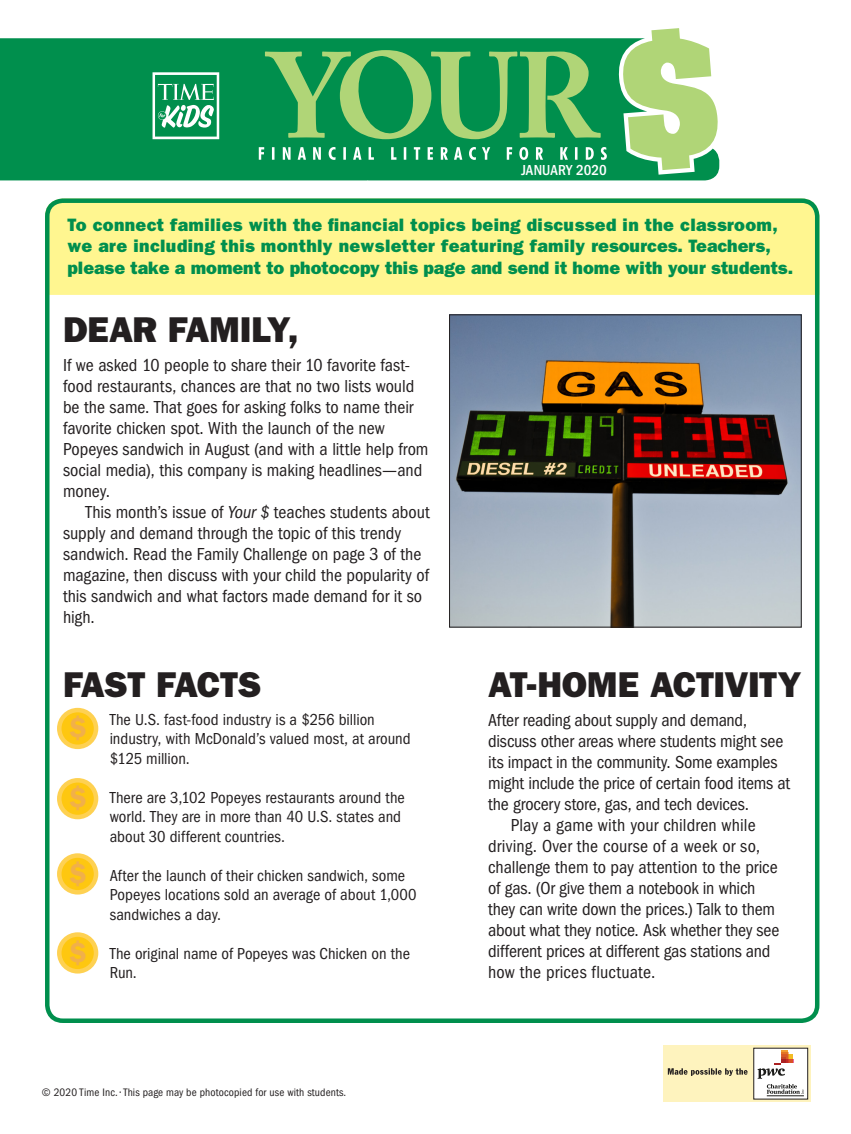
<style>
.page{position:relative;width:851px;height:1134px;background:#fff}
.page>*{position:absolute;margin:0;border:0;box-sizing:border-box;transform-origin:0 0}
.P4_headers{font:36px "ITC Franklin Gothic Std Hvy";letter-spacing:-.01em;color:#231f20}
.t1{font:600 30px "ITC Franklin Gothic Std";color:#f1b04a}
.P4_text{font:condensed 18px/21px "ITC Franklin Gothic Std";letter-spacing:-.005em;color:#231f20}
.t2{font:18px/21.6px "ITC Franklin Gothic Std Hvy";letter-spacing:.02em;color:#008f4d}
.P4_text-2{font:condensed 16.5px/19.5px "ITC Franklin Gothic Std";color:#231f20}
.P4_date{font:500 condensed 15px "ITC Franklin Gothic Std";letter-spacing:.01em;color:#fff}
.t3{font:condensed 11.25px "ITC Franklin Gothic Std";letter-spacing:.01em;color:#231f20}
.s1{font-family:"Haffner TIME";font-stretch:normal}
.s2{font-style:italic}
</style>
<div class="page">
<div style="left:50px;top:203px;width:769px;height:92px;background:#fff690"></div>
<div style="left:663px;top:1046px;width:147px;height:56px;background:#fef3be"></div>
<svg style="left:753px;top:1048px;width:54px;height:51px;background:#dcd5d2"></svg>
<svg style="left:667px;top:1068px;width:80px;height:8px"></svg>
<div style="left:45px;top:198px;width:774px;height:825px;border:4px solid #008f4d;border-radius:16px"></div>
<img style="left:451px;top:317px;width:348px;height:308px">
<div style="left:0;top:38px;width:719px;height:142px;background:#008f4d"></div>
<svg style="left:621px;top:28px;width:98px;height:142px"></svg>
<svg style="left:152px;top:72px;width:67px;height:67px"></svg>
<svg style="left:265px;top:50px;width:335px;height:89px;background:#42a95c"></svg>
<svg style="left:259px;top:147px;width:347px;height:13px"></svg>
<div style="left:59px;top:710px;width:37px;height:37px;background:#fec710;border-radius:50%"></div>
<div style="left:57px;top:708px;width:41px;height:41px;border:4px solid #fed152;border-radius:50%"></div>
<div style="left:59px;top:780px;width:37px;height:37px;background:#fec710;border-radius:50%"></div>
<div style="left:57px;top:778px;width:41px;height:41px;border:4px solid #fed152;border-radius:50%"></div>
<svg style="left:59px;top:856px;width:37px;height:36px"></svg>
<div style="left:57px;top:853px;width:41px;height:42px;border:4px solid #fed152;border-radius:50%"></div>
<div style="left:59px;top:935px;width:37px;height:36px;background:#fec710;border-radius:50%"></div>
<div style="left:57px;top:932px;width:41px;height:42px;border:4px solid #fed152;border-radius:50%"></div>
<p class="P4_date" style="left:521px;top:162px;width:87px">JANUARY 2020</p>
<p class="t2" style="left:68px;top:214px;width:727px">To connect families with the financial topics being discussed in the classroom, we are including this monthly newsletter featuring family resources. Teachers, please take a moment to photocopy this page and send it home with your students.</p>
<p class="P4_headers" style="left:63px;top:309px;width:237px">DEAR FAMILY,</p>
<p class="P4_text" style="left:63px;top:355px;width:367px">If we asked 10 people to share their 10 favorite fast&shy;food restaurants, chances are that no two lists would be the same. That goes for asking folks to name their favorite chicken spot. With the launch of the new Popeyes sandwich in August (and with a little help from social media), this company is making headlines<span class="s1">—</span>and money.</p>
<p class="P4_text" style="left:63px;top:502px;width:368px;text-indent:22px">This month’s issue of <span class="s2">Your $</span> teaches students about supply and demand through the topic of this trendy sandwich. Read the Family Challenge on page 3 of the magazine, then discuss with your child the popularity of this sandwich and what factors made demand for it so high.</p>
<p class="P4_headers" style="left:63px;top:663px;width:200px">FAST FACTS</p>
<p class="t1" style="left:69px;top:710px;width:19px">$</p>
<p class="t1" style="left:69px;top:780px;width:19px">$</p>
<p class="t1" style="left:69px;top:856px;width:19px">$</p>
<p class="t1" style="left:69px;top:935px;width:19px">$</p>
<p class="P4_text-2" style="left:110px;top:710px;width:302px">The U.S. fast-food industry is a $256 billion industry, with McDonald’s valued most, at around $125 million.</p>
<p class="P4_text-2" style="left:110px;top:788px;width:297px">There are 3,102 Popeyes restaurants around the world. They are in more than 40 U.S. states and about 30 different countries.</p>
<p class="P4_text-2" style="left:110px;top:866px;width:308px">After the launch of their chicken sandwich, some<br>Popeyes locations sold an average of about 1,000 sandwiches a day.</p>
<p class="P4_text-2" style="left:110px;top:944px;width:302px">The original name of Popeyes was Chicken on the<br>Run.</p>
<p class="t3" style="left:42px;top:1086px;width:306px">© 2020 Time Inc. • This page may be photocopied for use with students.</p>
<p class="P4_headers" style="left:488px;top:663px;width:315px">AT-HOME ACTIVITY</p>
<p class="P4_text" style="left:488px;top:709px;width:303px">After reading about supply and demand, discuss other areas where students might see its impact in the community. Some examples might include the price of certain food items at the grocery store, gas, and tech devices.</p>
<p class="P4_text" style="left:488px;top:814px;width:293px;text-indent:22px">Play a game with your children while driving. Over the course of a week or so, challenge them to pay attention to the price of gas. (Or give them a notebook in which they can write down the prices.) Talk to them about what they notice. Ask whether they see different prices at different gas stations and how the prices fluctuate.</p>
</div>
